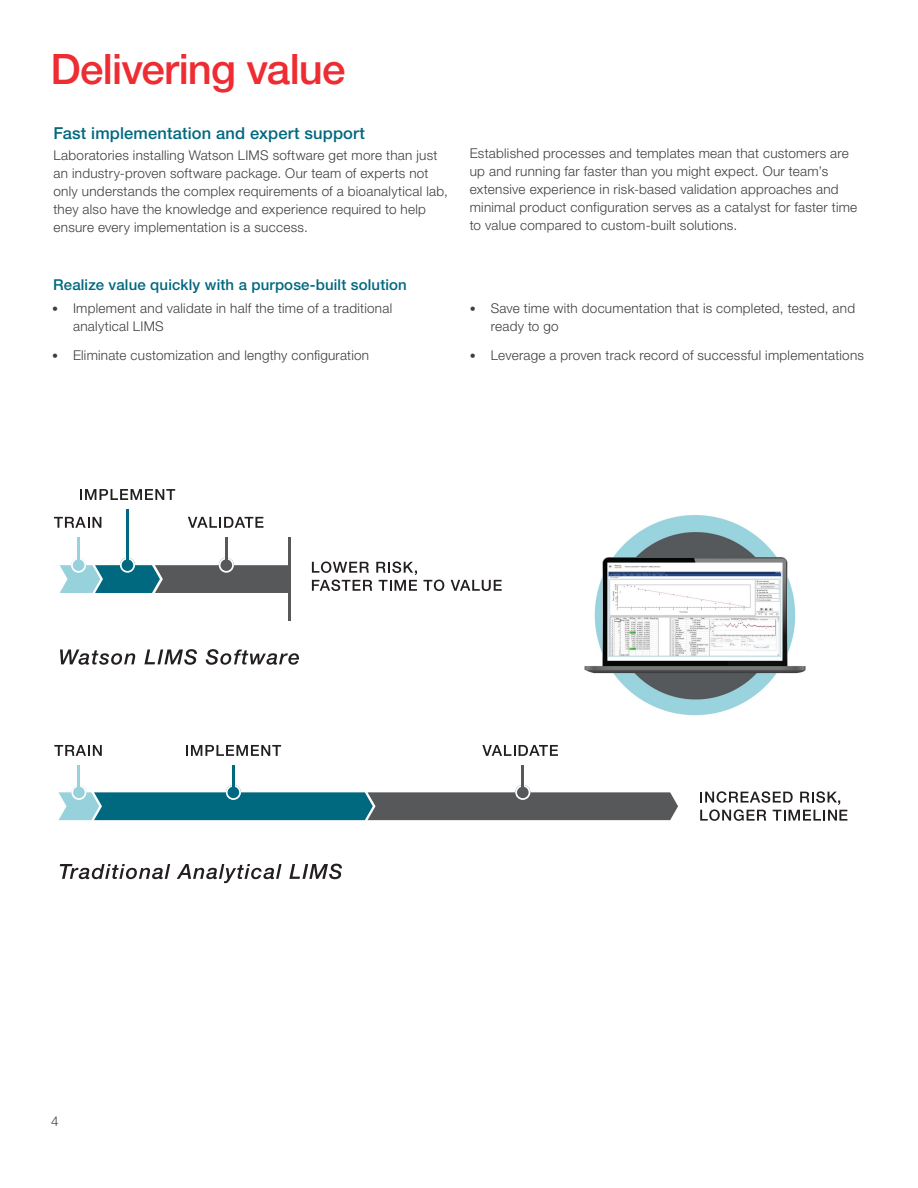
<style>
.page{position:relative;width:918px;height:1188px;background:#fff}
.page>*{position:absolute;margin:0;border:0;box-sizing:border-box;transform-origin:0 0}
.Headline{font:500 42px "Helvetica Neue LTW1 G";letter-spacing:-.02em;color:#ee2d33}
.Content_Header{font:500 16.5px "Helvetica Neue LTW1 G";letter-spacing:.01em;color:#00687f}
.Content_Header-2{font:500 15px "Helvetica Neue LTW1 G";letter-spacing:.01em;color:#00687f}
.Body__Copy__No_Baseline{font:300 13.5px/18px "Helvetica Neue LTW1 G";letter-spacing:.02em;color:#3e3e3f}
.s1{font-size:12px}
</style>
<div class="page">
<svg style="left:60px;top:650px;width:75px;height:15px"></svg>
<svg style="left:144px;top:649px;width:53px;height:16px"></svg>
<svg style="left:206px;top:649px;width:93px;height:16px"></svg>
<svg style="left:60px;top:864px;width:110px;height:15px"></svg>
<svg style="left:177px;top:864px;width:105px;height:19px"></svg>
<svg style="left:289px;top:864px;width:53px;height:15px"></svg>
<svg style="left:54px;top:745px;width:48px;height:11px"></svg>
<hr style="left:78px;top:765px;width:2px;height:27px;background:#97d1dc">
<svg style="left:186px;top:745px;width:95px;height:11px"></svg>
<hr style="left:232px;top:765px;width:2px;height:27px;background:#00687f">
<svg style="left:482px;top:745px;width:76px;height:11px"></svg>
<svg style="left:59px;top:785px;width:619px;height:35px"></svg>
<hr style="left:522px;top:765px;width:2px;height:27px;background:#57585a">
<svg style="left:54px;top:517px;width:47px;height:11px"></svg>
<hr style="left:78px;top:537px;width:2px;height:28px;background:#97d1dc">
<svg style="left:80px;top:489px;width:95px;height:11px"></svg>
<hr style="left:126px;top:510px;width:3px;height:55px;background:#00687f">
<svg style="left:188px;top:517px;width:75px;height:11px"></svg>
<svg style="left:312px;top:562px;width:105px;height:29px"></svg>
<svg style="left:423px;top:580px;width:21px;height:11px"></svg>
<svg style="left:451px;top:580px;width:51px;height:11px"></svg>
<svg style="left:60px;top:558px;width:229px;height:35px"></svg>
<hr style="left:225px;top:537px;width:2px;height:28px;background:#57585a">
<hr style="left:289px;top:537px;width:2px;height:84px;background:#57585a">
<svg style="left:700px;top:791px;width:147px;height:30px"></svg>
<img style="left:584px;top:515px;width:222px;height:201px">
<p class="Headline" style="left:51px;top:44px;width:297px">Delivering value</p>
<p class="Content_Header" style="left:54px;top:124px;width:313px">Fast implementation and expert support</p>
<p class="Body__Copy__No_Baseline" style="left:54px;top:147px;width:396px">Laboratories installing Watson LIMS software get more than just an industry-proven software package. Our team of experts not only understands the complex requirements of a bioanalytical lab, they also have the knowledge and experience required to help ensure every implementation is a success.</p>
<p class="Content_Header-2" style="left:53px;top:275px;width:355px">Realize value quickly with a purpose-built solution</p>
<p class="Body__Copy__No_Baseline" style="left:73px;top:300px;width:321px;text-indent:-21px"><span class="s1">•</span> Implement and validate in half the time of a traditional analytical LIMS</p>
<p class="Body__Copy__No_Baseline" style="left:52px;top:346px;width:319px"><span class="s1">•</span> Eliminate customization and lengthy configuration</p>
<p class="Body__Copy__No_Baseline" style="left:470px;top:144px;width:389px">Established processes and templates mean that customers are up and running far faster than you might expect. Our team’s extensive experience in risk-based validation approaches and minimal product configuration serves as a catalyst for faster time to value compared to custom-built solutions.</p>
<p class="Body__Copy__No_Baseline" style="left:491px;top:300px;width:366px;text-indent:-21px"><span class="s1">•</span> Save time with documentation that is completed, tested, and ready to go</p>
<p class="Body__Copy__No_Baseline" style="left:470px;top:346px;width:396px"><span class="s1">•</span> Leverage a proven track record of successful implementations</p>
<p class="Body__Copy__No_Baseline" style="left:51px;top:1112px;width:9px">4</p>
</div>
